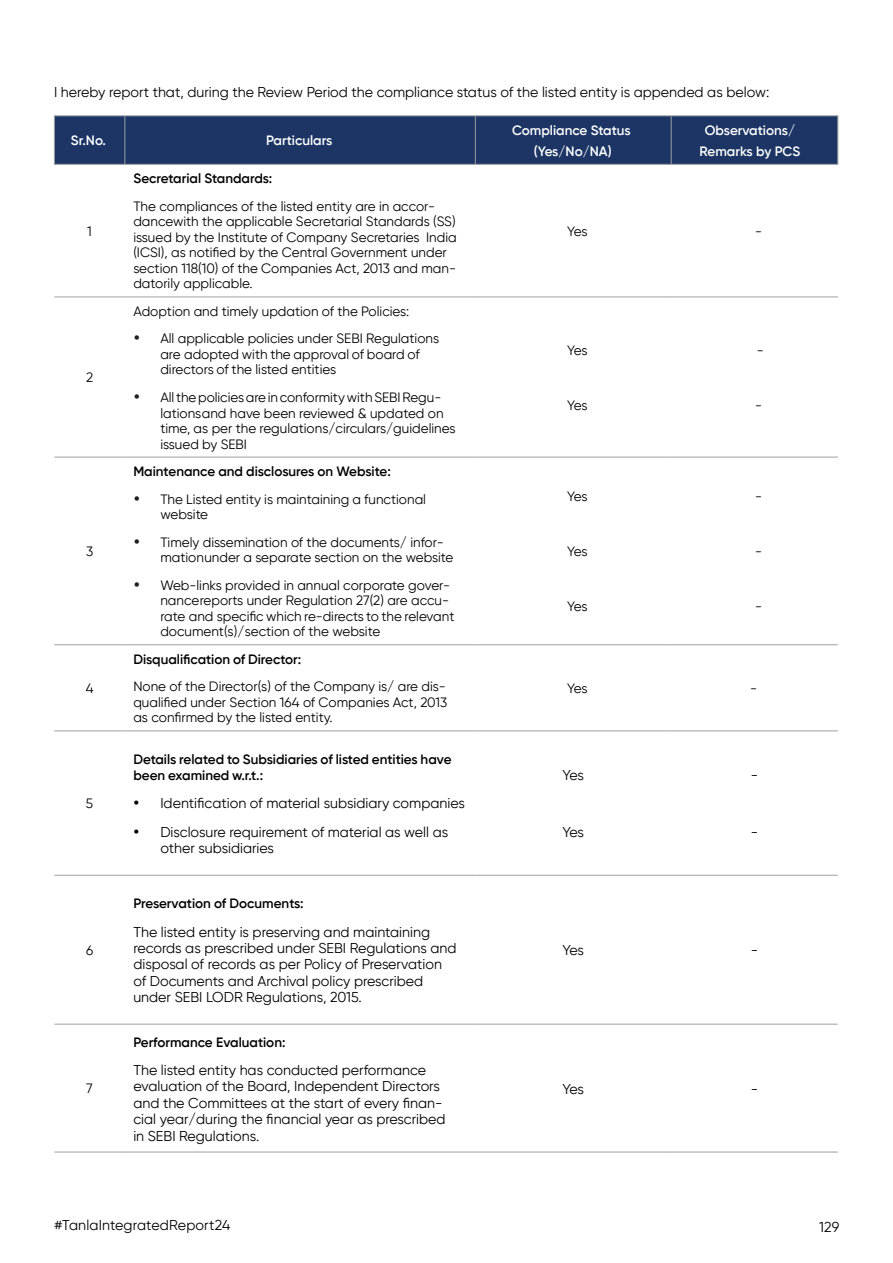
<style>
.page{position:relative;width:893px;height:1263px;background:#fff}
.page>*{position:absolute;margin:0;border:0;box-sizing:border-box;transform-origin:0 0}
.t1{font:14.25px/16.4px "Gilroy";color:#000}
.t2{font:13.5px/15.6px "Gilroy";color:#000}
.t3{font:600 13.5px/16.4px "Gilroy";color:#000}
.t4{font:600 13.5px/21px "Gilroy";color:#fff;text-align:center}
.s1{font-family:"Times New Roman";font-size:16.5px}
</style>
<div class="page">
<div style="left:55px;top:116px;width:782px;height:48px;background:#1c3564"></div>
<hr style="left:54px;top:297px;width:71px;height:1px;background:#9d9fa2">
<hr style="left:125px;top:297px;width:350px;height:1px;background:#9d9fa2">
<hr style="left:475px;top:297px;width:196px;height:1px;background:#9d9fa2">
<hr style="left:671px;top:297px;width:167px;height:1px;background:#9d9fa2">
<hr style="left:54px;top:457px;width:71px;height:1px;background:#9d9fa2">
<hr style="left:125px;top:457px;width:350px;height:1px;background:#9d9fa2">
<hr style="left:475px;top:457px;width:196px;height:1px;background:#9d9fa2">
<hr style="left:671px;top:457px;width:167px;height:1px;background:#9d9fa2">
<hr style="left:54px;top:644px;width:71px;height:1px;background:#9d9fa2">
<hr style="left:125px;top:644px;width:350px;height:1px;background:#9d9fa2">
<hr style="left:475px;top:644px;width:196px;height:1px;background:#9d9fa2">
<hr style="left:671px;top:644px;width:167px;height:1px;background:#9d9fa2">
<hr style="left:54px;top:115px;width:71px;height:1px;background:#9d9fa2">
<hr style="left:54px;top:116px;width:1px;height:48px;background:#9d9fa2">
<hr style="left:125px;top:115px;width:350px;height:1px;background:#9d9fa2">
<hr style="left:475px;top:115px;width:196px;height:1px;background:#9d9fa2">
<hr style="left:671px;top:115px;width:167px;height:1px;background:#9d9fa2">
<hr style="left:837px;top:116px;width:1px;height:48px;background:#9d9fa2">
<hr style="left:54px;top:164px;width:71px;height:1px;background:#9d9fa2">
<hr style="left:125px;top:164px;width:350px;height:1px;background:#9d9fa2">
<hr style="left:475px;top:164px;width:196px;height:1px;background:#9d9fa2">
<hr style="left:671px;top:164px;width:167px;height:1px;background:#9d9fa2">
<hr style="left:124px;top:116px;width:1px;height:48px;background:#9d9fa2">
<hr style="left:475px;top:116px;width:1px;height:48px;background:#9d9fa2">
<hr style="left:671px;top:116px;width:1px;height:48px;background:#9d9fa2">
<hr style="left:54px;top:875px;width:71px;height:1px;background:#9d9fa2">
<hr style="left:125px;top:875px;width:350px;height:1px;background:#9d9fa2">
<hr style="left:475px;top:875px;width:196px;height:1px;background:#9d9fa2">
<hr style="left:671px;top:875px;width:167px;height:1px;background:#9d9fa2">
<hr style="left:54px;top:1024px;width:71px;height:1px;background:#9d9fa2">
<hr style="left:125px;top:1024px;width:350px;height:1px;background:#9d9fa2">
<hr style="left:475px;top:1024px;width:196px;height:1px;background:#9d9fa2">
<hr style="left:671px;top:1024px;width:167px;height:1px;background:#9d9fa2">
<hr style="left:54px;top:1152px;width:71px;height:1px;background:#9d9fa2">
<hr style="left:125px;top:1152px;width:350px;height:1px;background:#9d9fa2">
<hr style="left:475px;top:1152px;width:196px;height:1px;background:#9d9fa2">
<hr style="left:671px;top:1152px;width:167px;height:1px;background:#9d9fa2">
<hr style="left:54px;top:730px;width:71px;height:1px;background:#9d9fa2">
<hr style="left:125px;top:730px;width:350px;height:1px;background:#9d9fa2">
<hr style="left:475px;top:730px;width:196px;height:1px;background:#9d9fa2">
<hr style="left:671px;top:730px;width:167px;height:1px;background:#9d9fa2">
<p class="t1" style="left:54px;top:84px;width:717px">I hereby report that, during the Review Period the compliance status of the listed entity is appended as below:</p>
<p class="t4" style="left:71px;top:130px;width:37px">Sr.No.</p>
<p class="t4" style="left:266px;top:130px;width:68px">Particulars</p>
<p class="t4" style="left:512px;top:119px;width:120px">Compliance Status (Yes/No/NA)</p>
<p class="t4" style="left:700px;top:119px;width:102px">Observations/<br>Remarks by PCS</p>
<p class="t2" style="left:87px;top:223px;width:6px">1</p>
<p class="t2" style="left:86px;top:370px;width:9px">2</p>
<p class="t2" style="left:86px;top:543px;width:9px">3</p>
<p class="t2" style="left:86px;top:680px;width:9px">4</p>
<p class="t2" style="left:86px;top:796px;width:9px">5</p>
<p class="t2" style="left:86px;top:942px;width:9px">6</p>
<p class="t2" style="left:86px;top:1081px;width:8px">7</p>
<p class="t3" style="left:133px;top:170px;width:141px">Secretarial Standards:</p>
<p class="t2" style="left:133px;top:198px;width:325px">The compliances of the listed entity are in accor&shy;dancewith the applicable Secretarial Standards (SS) issued by the Institute of Company Secretaries India (ICSI), as notified by the Central Government under section 118(10) of the Companies Act, 2013 and man&shy;datorily applicable.</p>
<p class="t2" style="left:160px;top:297px;width:280px;line-height:27.5px;text-indent:-27px">Adoption and timely updation of the Policies:<br>All applicable policies under SEBI Regulations</p>
<p class="t2" style="left:160px;top:346px;width:261px">are adopted with the approval of board of directors of the listed entities</p>
<p class="t2" style="left:160px;top:389px;width:297px">AllthepoliciesareinconformitywithSEBIRegu&shy;lationsand have been reviewed &amp; updated on time, as per the regulations/circulars/guidelines issued by SEBI</p>
<p class="t3" style="left:133px;top:463px;width:259px">Maintenance and disclosures on Website:</p>
<p class="t2" style="left:160px;top:491px;width:267px">The Listed entity is maintaining a functional website</p>
<p class="t2" style="left:160px;top:534px;width:295px">Timely dissemination of the documents/ infor&shy;mationunder a separate section on the website</p>
<p class="t2" style="left:160px;top:577px;width:296px">Web-links provided in annual corporate gover&shy;nancereports under Regulation 27(2) are accu&shy;rate and specific which re-directs to the relevant document(s)/section of the website</p>
<p class="t2" style="left:567px;top:223px;width:22px">Yes</p>
<p class="t2" style="left:755px;top:223px;width:9px">-</p>
<p class="t2" style="left:567px;top:342px;width:22px">Yes</p>
<p class="t2" style="left:757px;top:342px;width:9px">-</p>
<p class="t2" style="left:567px;top:397px;width:22px">Yes</p>
<p class="t2" style="left:755px;top:397px;width:9px">-</p>
<p class="t2" style="left:567px;top:488px;width:22px">Yes</p>
<p class="t2" style="left:755px;top:488px;width:9px">-</p>
<p class="t2" style="left:567px;top:543px;width:22px">Yes</p>
<p class="t2" style="left:755px;top:543px;width:9px">-</p>
<p class="t2" style="left:567px;top:599px;width:22px">Yes</p>
<p class="t2" style="left:755px;top:599px;width:9px">-</p>
<p class="t3" style="left:133px;top:651px;width:169px">Disqualification of Director:</p>
<p class="t2" style="left:133px;top:679px;width:315px;text-align:justify">None of the Director(s) of the Company is/ are dis&shy;qualified under Section 164 of Companies Act, 2013 as confirmed by the listed entity.</p>
<p class="t2" style="left:567px;top:680px;width:22px">Yes</p>
<p class="t2" style="left:750px;top:680px;width:9px">-</p>
<p class="t3" style="left:133px;top:750px;width:320px">Details related to Subsidiaries of listed entities have been examined w.r.t.:</p>
<p class="t1" style="left:133px;top:795px;width:333px"><span class="s1">•</span> Identification of material subsidiary companies</p>
<p class="t1" style="left:160px;top:823px;width:289px;text-indent:-27px"><span class="s1">•</span> Disclosure requirement of material as well as other subsidiaries</p>
<p class="t3" style="left:133px;top:895px;width:172px">Preservation of Documents:</p>
<p class="t1" style="left:133px;top:923px;width:325px">The listed entity is preserving and maintaining records as prescribed under SEBI Regulations and disposal of records as per Policy of Preservation of Documents and Archival policy prescribed under SEBI LODR Regulations, 2015.</p>
<p class="t3" style="left:133px;top:1034px;width:154px">Performance Evaluation:</p>
<p class="t1" style="left:133px;top:1062px;width:314px">The listed entity has conducted performance evaluation of the Board, Independent Directors and the Committees at the start of every finan&shy;cial year/during the financial year as prescribed in SEBI Regulations.</p>
<p class="t1" style="left:562px;top:767px;width:23px">Yes</p>
<p class="t1" style="left:562px;top:824px;width:23px">Yes</p>
<p class="t1" style="left:751px;top:767px;width:9px">-</p>
<p class="t1" style="left:751px;top:824px;width:9px">-</p>
<p class="t1" style="left:562px;top:942px;width:23px">Yes</p>
<p class="t1" style="left:751px;top:942px;width:9px">-</p>
<p class="t1" style="left:562px;top:1080px;width:23px">Yes</p>
<p class="t1" style="left:751px;top:1080px;width:9px">-</p>
<p class="t1" style="left:54px;top:1217px;width:178px">#TanlaIntegratedReport24</p>
<p class="t1" style="left:819px;top:1218px;width:21px">129</p>
</div>
